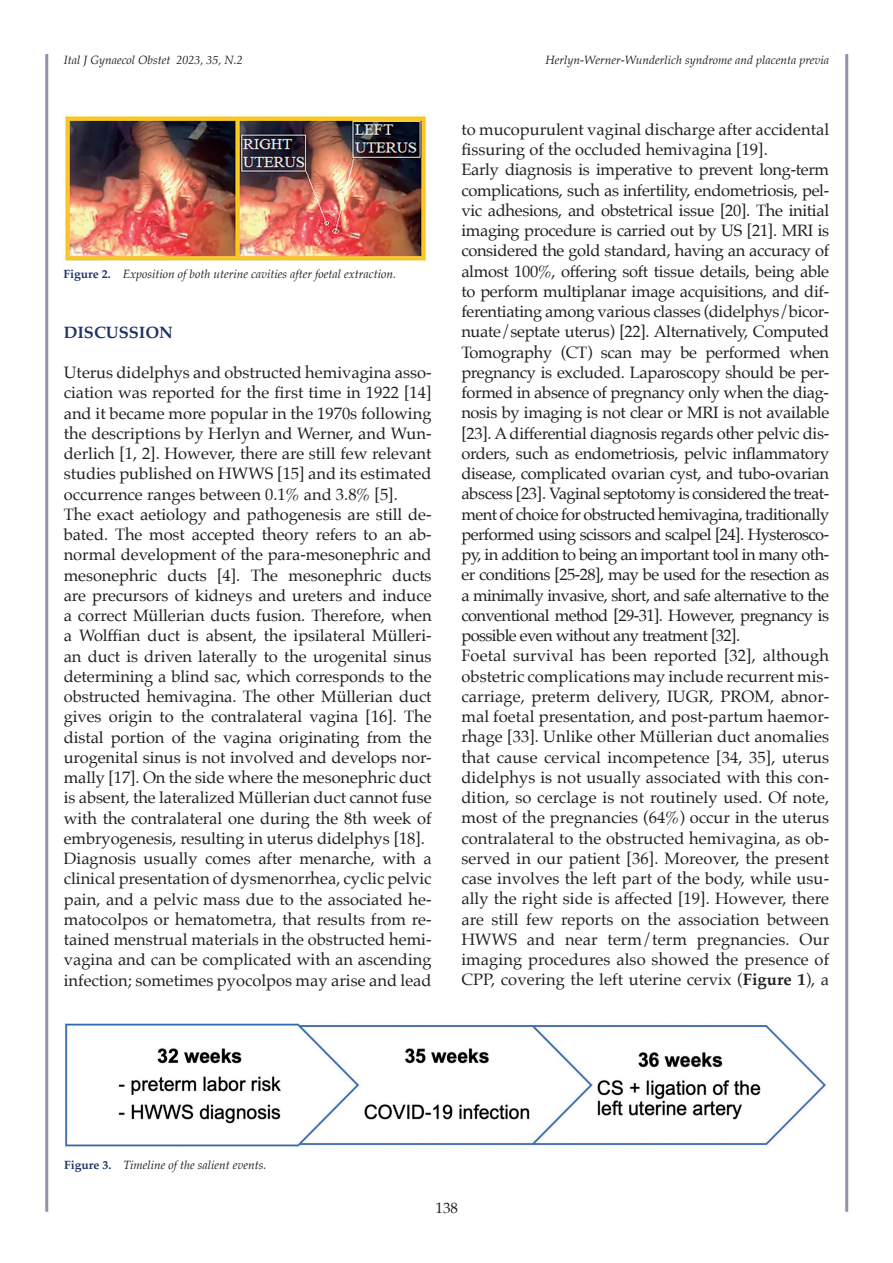
<style>
.page{position:relative;width:893px;height:1263px;background:#fff}
.page>*{position:absolute;margin:0;border:0;box-sizing:border-box;transform-origin:0 0}
.t1{font:16.5px/20.2px "Palatino";letter-spacing:-.005em;color:#231f20}
.t2{font:700 16.5px "Palatino";color:#1f3267}
.t3{font:15px "Palatino";color:#231f20}
.t4{font:italic 12px "Palatino";color:#231f20}
.s1{font-weight:700;font-style:normal;color:#1f3267}
.s2{font-weight:700}
</style>
<div class="page">
<hr style="left:45px;top:54px;width:3px;height:1158px;background:#9391ad">
<hr style="left:845px;top:54px;width:3px;height:1158px;background:#9391ad">
<img style="left:65px;top:116px;width:362px;height:146px">
<img style="left:64px;top:1024px;width:762px;height:123px">
<p class="t4" style="left:64px;top:50px;width:181px">Ital J Gynaecol Obstet 2023, 35, N.2</p>
<p class="t4" style="left:64px;top:264px;width:334px"><span class="s1">Figure 2.</span> Exposition of both uterine cavities after foetal extraction.</p>
<p class="t2" style="left:64px;top:318px;width:111px">DISCUSSION</p>
<p class="t1" style="left:64px;top:362px;width:369px">Uterus didelphys and obstructed hemivagina asso&shy;ciation was reported for the first time in 1922 [14] and it became more popular in the 1970s following the descriptions by Herlyn and Werner, and Wun&shy;derlich [1, 2]. However, there are still few relevant studies published on HWWS [15] and its estimated occurrence ranges between 0.1% and 3.8% [5].<br>The exact aetiology and pathogenesis are still de&shy;bated. The most accepted theory refers to an ab&shy;normal development of the para-mesonephric and mesonephric ducts [4]. The mesonephric ducts are precursors of kidneys and ureters and induce a correct Müllerian ducts fusion. Therefore, when a Wolffian duct is absent, the ipsilateral Mülleri&shy;an duct is driven laterally to the urogenital sinus determining a blind sac, which corresponds to the obstructed hemivagina. The other Müllerian duct gives origin to the contralateral vagina [16]. The distal portion of the vagina originating from the urogenital sinus is not involved and develops nor&shy;mally [17]. On the side where the mesonephric duct is absent, the lateralized Müllerian duct cannot fuse with the contralateral one during the 8th week of embryogenesis, resulting in uterus didelphys [18].<br>Diagnosis usually comes after menarche, with a clinical presentation of dysmenorrhea, cyclic pelvic pain, and a pelvic mass due to the associated he&shy;matocolpos or hematometra, that results from re&shy;tained menstrual materials in the obstructed hemi&shy;vagina and can be complicated with an ascending infection; sometimes pyocolpos may arise and lead</p>
<p class="t4" style="left:546px;top:50px;width:285px">Herlyn-Werner-Wunderlich syndrome and placenta previa</p>
<p class="t1" style="left:461px;top:119px;width:369px">to mucopurulent vaginal discharge after accidental fissuring of the occluded hemivagina [19].<br>Early diagnosis is imperative to prevent long-term complications, such as infertility, endometriosis, pel&shy;vic adhesions, and obstetrical issue [20]. The initial imaging procedure is carried out by US [21]. MRI is considered the gold standard, having an accuracy of almost 100%, offering soft tissue details, being able to perform multiplanar image acquisitions, and dif&shy;ferentiating among various classes (didelphys/bicor&shy;nuate/septate uterus) [22]. Alternatively, Computed Tomography (CT) scan may be performed when pregnancy is excluded. Laparoscopy should be per&shy;formed in absence of pregnancy only when the diag&shy;nosis by imaging is not clear or MRI is not available [23]. A differential diagnosis regards other pelvic dis&shy;orders, such as endometriosis, pelvic inflammatory disease, complicated ovarian cyst, and tubo-ovarian abscess [23]. Vaginal septotomy is considered the treat&shy;ment of choice for obstructed hemivagina, traditionally performed using scissors and scalpel [24]. Hysterosco&shy;py, in addition to being an important tool in many oth&shy;er conditions [25-28], may be used for the resection as a minimally invasive, short, and safe alternative to the conventional method [29-31]. However, pregnancy is possible even without any treatment [32].<br>Foetal survival has been reported [32], although obstetric complications may include recurrent mis&shy;carriage, preterm delivery, IUGR, PROM, abnor&shy;mal foetal presentation, and post-partum haemor&shy;rhage [33]. Unlike other Müllerian duct anomalies that cause cervical incompetence [34, 35], uterus didelphys is not usually associated with this con&shy;dition, so cerclage is not routinely used. Of note, most of the pregnancies (64%) occur in the uterus contralateral to the obstructed hemivagina, as ob&shy;served in our patient [36]. Moreover, the present case involves the left part of the body, while usu&shy;ally the right side is affected [19]. However, there are still few reports on the association between HWWS and near term/term pregnancies. Our imaging procedures also showed the presence of CPP, covering the left uterine cervix (<span class="s2">Figure 1</span>), a</p>
<p class="t4" style="left:64px;top:1155px;width:204px"><span class="s1">Figure 3.</span> Timeline of the salient events.</p>
<p class="t3" style="left:435px;top:1195px;width:24px">138</p>
</div>
